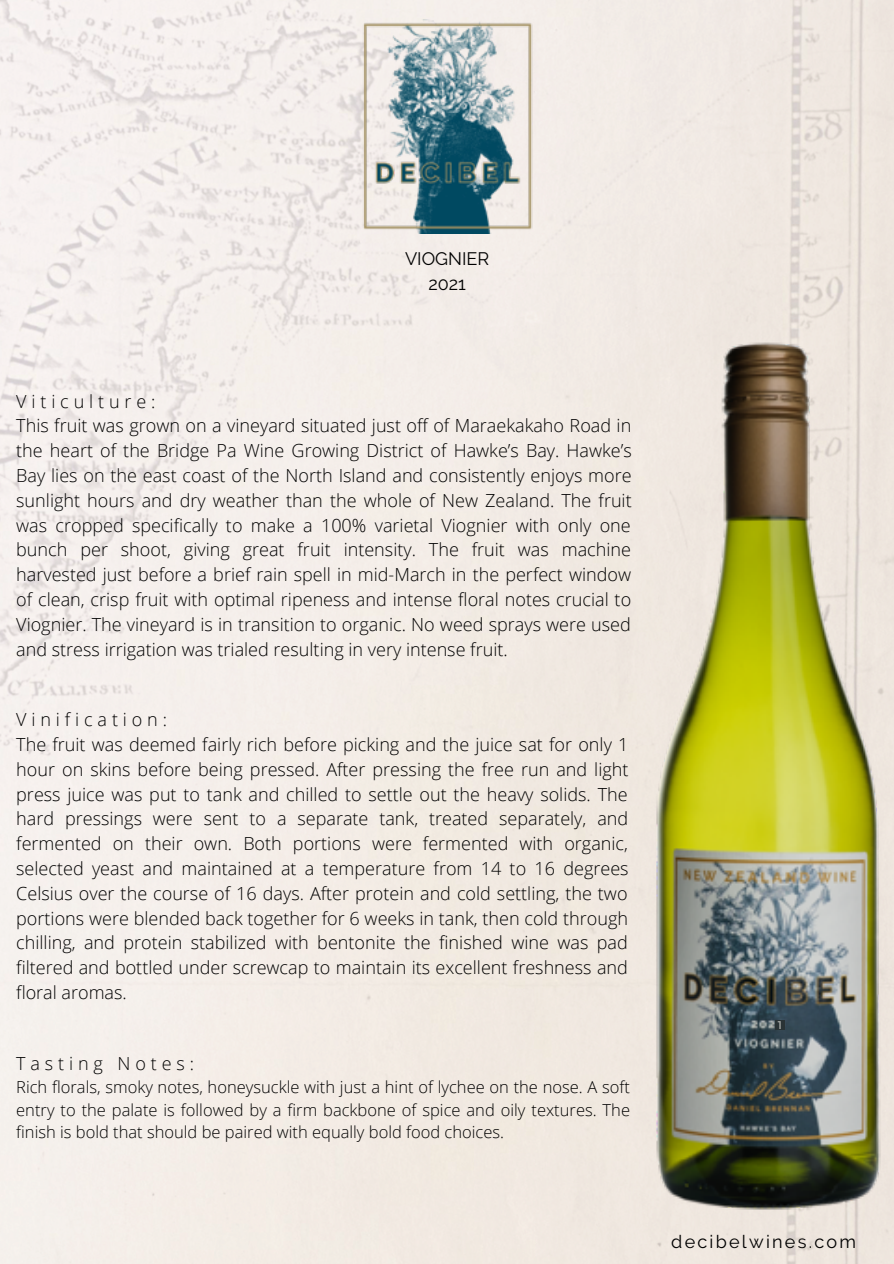
<style>
.page{position:relative;width:894px;height:1264px;background:#fff}
.page>*{position:absolute;margin:0;border:0;box-sizing:border-box;transform-origin:0 0}
.t1{font:300 18px/24.8px "Open Sans";color:#000}
.t2{font:18px "Raleway";letter-spacing:.125em;color:#000}
.t3{font:300 18px "Open Sans";letter-spacing:.27em;color:#000}
.t4{font:18px/24.8px "Raleway";color:#000;text-align:center}
.t5{font:300 16.5px/22.5px "Open Sans";color:#000;text-align:justify}
.t6{font:11.25px "Montserrat";color:#a8aba8}
</style>
<div class="page">
<img style="left:0;top:0;width:893px;height:1263px">
<img style="left:360px;top:19px;width:174px;height:214px">
<img style="left:590px;top:304px;width:303px;height:947px">
<div style="left:775px;top:1020px;width:9px;height:9px;background:#2a3335"></div>
<p class="t4" style="left:405px;top:246px;width:86px">VIOGNIER<br>2021</p>
<p class="t1" style="left:16px;top:388px;width:616px">Viticulture:<br>This fruit was grown on a vineyard situated just off of Maraekakaho Road in the heart of the Bridge Pa Wine Growing District of Hawke’s Bay. Hawke’s Bay lies on the east coast of the North Island and consistently enjoys more sunlight hours and dry weather than the whole of New Zealand. The fruit was cropped specifically to make a 100% varietal Viognier with only one bunch per shoot, giving great fruit intensity. The fruit was machine harvested just before a brief rain spell in mid-March in the perfect window of clean, crisp fruit with optimal ripeness and intense floral notes crucial to Viognier. The vineyard is in transition to organic. No weed sprays were used and stress irrigation was trialed resulting in very intense fruit.</p>
<p class="t1" style="left:16px;top:707px;width:613px">Vinification:<br>The fruit was deemed fairly rich before picking and the juice sat for only 1 hour on skins before being pressed. After pressing the free run and light press juice was put to tank and chilled to settle out the heavy solids. The hard pressings were sent to a separate tank, treated separately, and fermented on their own. Both portions were fermented with organic, selected yeast and maintained at a temperature from 14 to 16 degrees Celsius over the course of 16 days. After protein and cold settling, the two portions were blended back together for 6 weeks in tank, then cold through chilling, and protein stabilized with bentonite the finished wine was pad filtered and bottled under screwcap to maintain its excellent freshness and floral aromas.</p>
<p class="t3" style="left:16px;top:1050px;width:179px">Tasting Notes:</p>
<p class="t5" style="left:16px;top:1075px;width:615px">Rich florals, smoky notes, honeysuckle with just a hint of lychee on the nose. A soft entry to the palate is followed by a firm backbone of spice and oily textures. The finish is bold that should be paired with equally bold food choices.</p>
<p class="t6" style="left:777px;top:1017px;width:6px">1</p>
<p class="t2" style="left:671px;top:1230px;width:186px">decibelwines.com</p>
</div>
